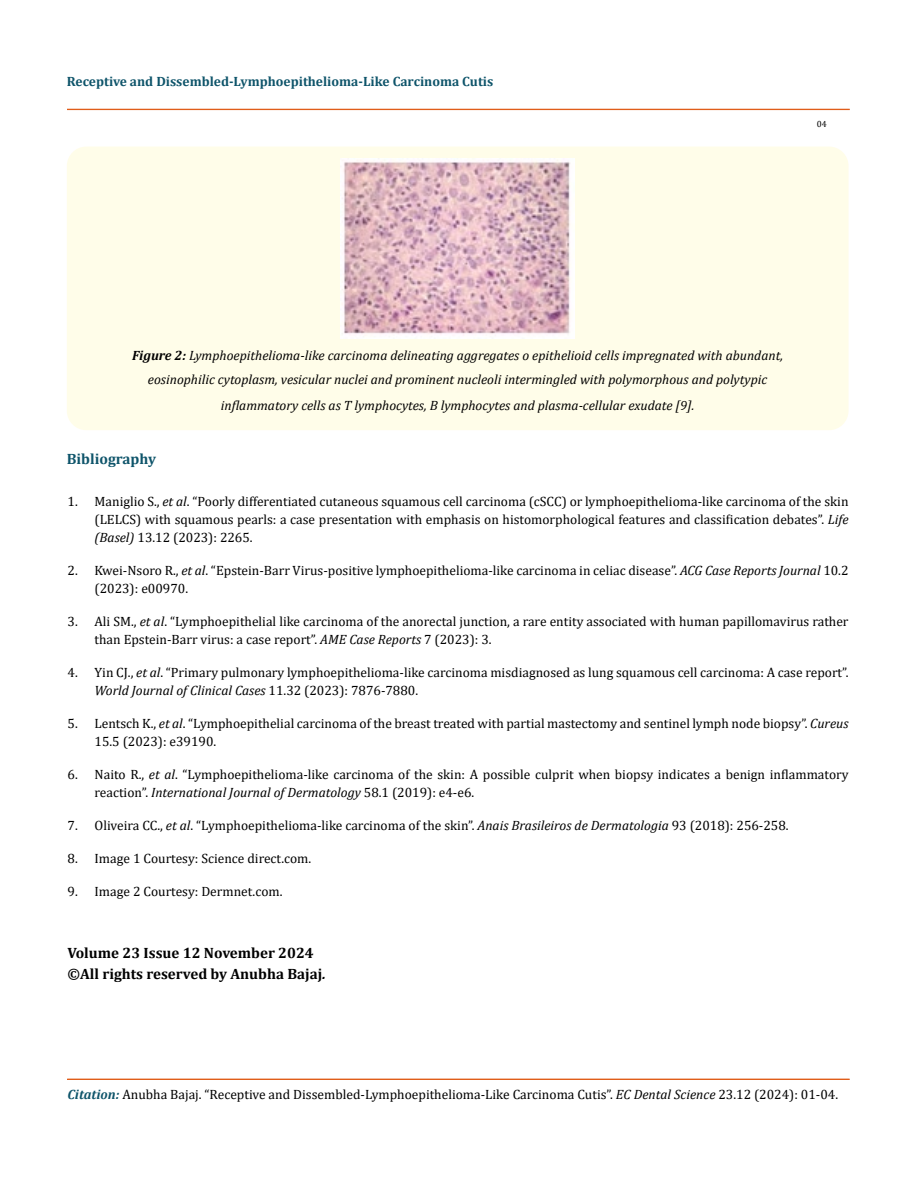
<style>
.page{position:relative;width:917px;height:1188px;background:#fff}
.page>*{position:absolute;margin:0;border:0;box-sizing:border-box;transform-origin:0 0}
.t1{font:700 15px/21px "Cambria";color:#000}
.t2{font:700 15px "Cambria";color:#0e546a}
.t3{font:13.5px/18px "Cambria";color:#000}
.t4{font:italic 13.5px/24px "Cambria";color:#000;text-align:center}
.t5{font:700 13.5px "Cambria";color:#0e546a}
.t6{font:9px "Cambria";color:#000}
.s1{font-weight:700}
.s2{font-style:italic}
.s3{font-weight:700;font-style:italic;color:#0e546a}
</style>
<div class="page">
<div style="left:67px;top:109px;width:782px;height:1px;border:1px solid #e05d1a"></div>
<div style="left:67px;top:1079px;width:782px;height:1px;border:1px solid #e05d1a"></div>
<div style="left:67px;top:147px;width:781px;height:283px;background:#fffde9;border-radius:19px"></div>
<img style="left:341px;top:159px;width:233px;height:179px">
<p class="t5" style="left:67px;top:72px;width:428px">Receptive and Dissembled-Lymphoepithelioma-Like Carcinoma Cutis</p>
<p class="t6" style="left:816px;top:118px;width:11px">04</p>
<p class="t4" style="left:132px;top:343px;width:652px"><span class="s1">Figure 2:</span> Lymphoepithelioma-like carcinoma delineating aggregates o epithelioid cells impregnated with abundant, eosinophilic cytoplasm, vesicular nuclei and prominent nucleoli intermingled with polymorphous and polytypic</p>
<p class="t4" style="left:221px;top:392px;width:475px">inflammatory cells as T lymphocytes, B lymphocytes and plasma-cellular exudate [9].</p>
<p class="t2" style="left:67px;top:448px;width:91px">Bibliography</p>
<p class="t3" style="left:94px;top:492px;width:755px;text-align:justify;text-indent:-27px">1. Maniglio S., <span class="s2">et al</span>. “Poorly differentiated cutaneous squamous cell carcinoma (cSCC) or lymphoepithelioma-like carcinoma of the skin (LELCS) with squamous pearls: a case presentation with emphasis on histomorphological features and classification debates”. <span class="s2">Life (Basel)</span> 13.12 (2023): 2265.</p>
<p class="t3" style="left:94px;top:561px;width:755px;text-indent:-27px">2. Kwei-Nsoro R., <span class="s2">et al</span>. “Epstein-Barr Virus-positive lymphoepithelioma-like carcinoma in celiac disease”. <span class="s2">ACG Case Reports Journal</span> 10.2 (2023): e00970.</p>
<p class="t3" style="left:94px;top:612px;width:755px;text-indent:-27px">3. Ali SM., <span class="s2">et al</span>. “Lymphoepithelial like carcinoma of the anorectal junction, a rare entity associated with human papillomavirus rather than Epstein-Barr virus: a case report”. <span class="s2">AME Case Reports</span> 7 (2023): 3.</p>
<p class="t3" style="left:95px;top:663px;width:755px;text-indent:-27px">4. Yin CJ., <span class="s2">et al</span>. “Primary pulmonary lymphoepithelioma-like carcinoma misdiagnosed as lung squamous cell carcinoma: A case report”.<br><span class="s2">World Journal of Clinical Cases</span> 11.32 (2023): 7876-7880.</p>
<p class="t3" style="left:95px;top:714px;width:755px;text-indent:-27px">5. Lentsch K., <span class="s2">et al</span>. “Lymphoepithelial carcinoma of the breast treated with partial mastectomy and sentinel lymph node biopsy”. <span class="s2">Cureus<br></span>15.5 (2023): e39190.</p>
<p class="t3" style="left:95px;top:765px;width:755px;text-indent:-27px">6. Naito R., <span class="s2">et al</span>. “Lymphoepithelioma-like carcinoma of the skin: A possible culprit when biopsy indicates a benign inflammatory reaction”. <span class="s2">International Journal of Dermatology</span> 58.1 (2019): e4-e6.</p>
<p class="t3" style="left:68px;top:816px;width:722px">7. Oliveira CC., <span class="s2">et al</span>. “Lymphoepithelioma-like carcinoma of the skin”. <span class="s2">Anais Brasileiros de Dermatologia</span> 93 (2018): 256-258.</p>
<p class="t3" style="left:68px;top:849px;width:245px">8. Image 1 Courtesy: Science direct.com.</p>
<p class="t3" style="left:68px;top:882px;width:216px">9. Image 2 Courtesy: Dermnet.com.</p>
<p class="t1" style="left:67px;top:942px;width:260px">Volume 23 Issue 12 November 2024 ©All rights reserved by Anubha Bajaj<span class="s2">.</span></p>
<p class="t3" style="left:68px;top:1086px;width:772px"><span class="s3">Citation:</span> Anubha Bajaj. “Receptive and Dissembled-Lymphoepithelioma-Like Carcinoma Cutis”. <span class="s2">EC Dental Science</span> 23.12 (2024): 01-04.</p>
</div>
